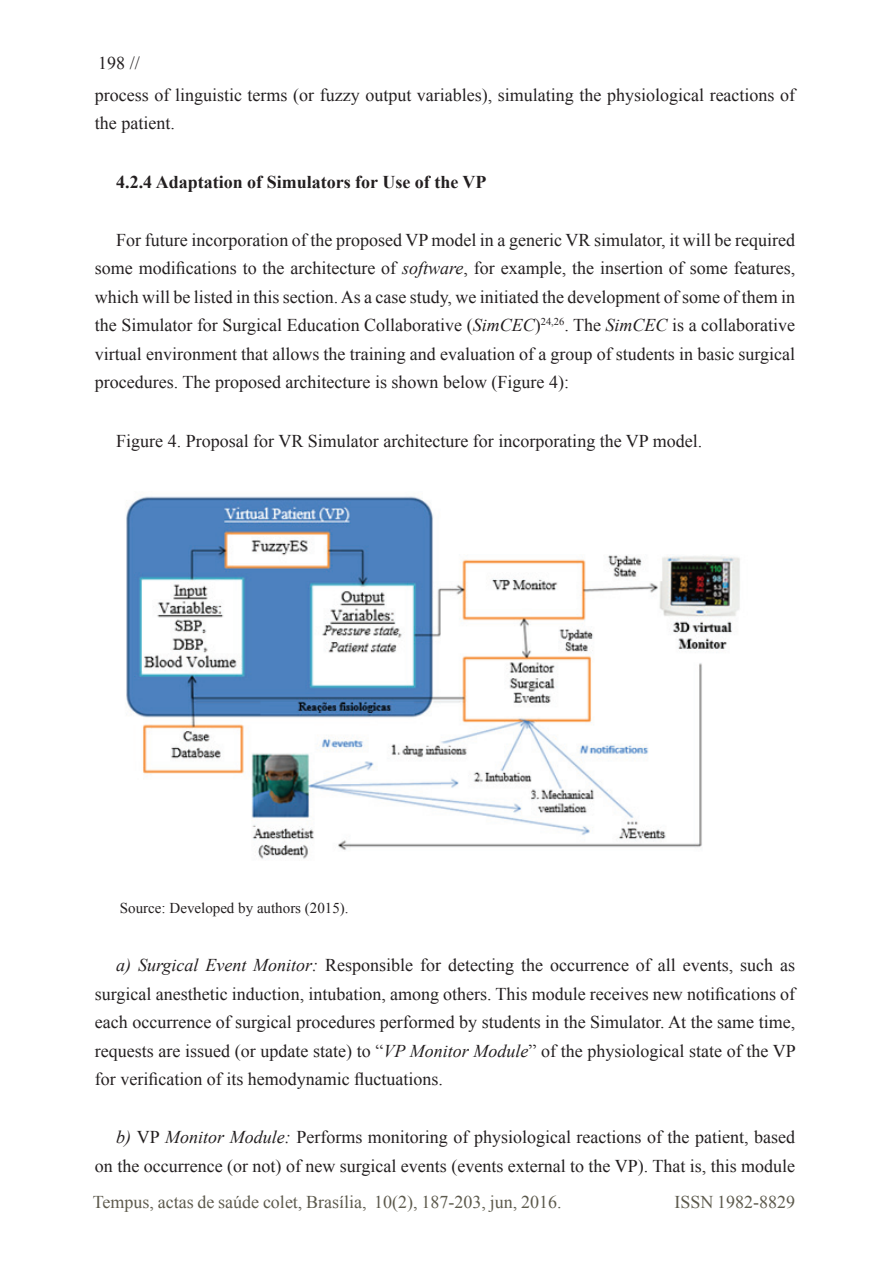
<style>
.page{position:relative;width:893px;height:1263px;background:#fff}
.page>*{position:absolute;margin:0;border:0;box-sizing:border-box;transform-origin:0 0}
.t1{font:18px/28.5px "Times New Roman";color:#231f20;text-align:justify}
.t2{font:18px "Times New Roman";color:#5d5a4d}
.t3{font:700 18px "Times New Roman";color:#231f20}
.t4{font:15px "Times New Roman";color:#231f20}
.s1{font-style:italic}
</style>
<div class="page">
<img style="left:126px;top:496px;width:614px;height:363px">
<p class="t1" style="left:95px;top:46px;width:702px;line-height:32.1px">198 //<br>process of linguistic terms (or fuzzy output variables), simulating the physiological reactions of</p>
<p class="t1" style="left:95px;top:109px;width:81px">the patient.</p>
<p class="t3" style="left:116px;top:169px;width:372px">4.2.4 Adaptation of Simulators for Use of the VP</p>
<p class="t1" style="left:95px;top:225px;width:702px;text-indent:21px">For future incorporation of the proposed VP model in a generic VR simulator, it will be required some modifications to the architecture of <span class="s1">software</span>, for example, the insertion of some features, which will be listed in this section. As a case study, we initiated the development of some of them in the Simulator for Surgical Education Collaborative (<span class="s1">SimCEC</span>)<sup>24,26</sup>. The <span class="s1">SimCEC</span> is a collaborative virtual environment that allows the training and evaluation of a group of students in basic surgical procedures. The proposed architecture is shown below (Figure 4):</p>
<p class="t1" style="left:116px;top:426px;width:588px">Figure 4. Proposal for VR Simulator architecture for incorporating the VP model.</p>
<p class="t4" style="left:120px;top:898px;width:230px">Source: Developed by authors (2015).</p>
<p class="t1" style="left:95px;top:950px;width:702px;text-indent:21px"><span class="s1">a) Surgical Event Monitor:</span> Responsible for detecting the occurrence of all events, such as surgical anesthetic induction, intubation, among others. This module receives new notifications of each occurrence of surgical procedures performed by students in the Simulator. At the same time, requests are issued (or update state) to “<span class="s1">VP Monitor Module</span>” of the physiological state of the VP for verification of its hemodynamic fluctuations.</p>
<p class="t1" style="left:95px;top:1123px;width:702px;text-align:right"><span class="s1">b)</span> VP <span class="s1">Monitor Module:</span> Performs monitoring of physiological reactions of the patient, based on the occurrence (or not) of new surgical events (events external to the VP). That is, this module</p>
<p class="t2" style="left:93px;top:1190px;width:470px">Tempus, actas de saúde colet, Brasília, 10(2), 187-203, jun, 2016.</p>
<p class="t2" style="left:674px;top:1190px;width:122px">ISSN 1982-8829</p>
</div>
